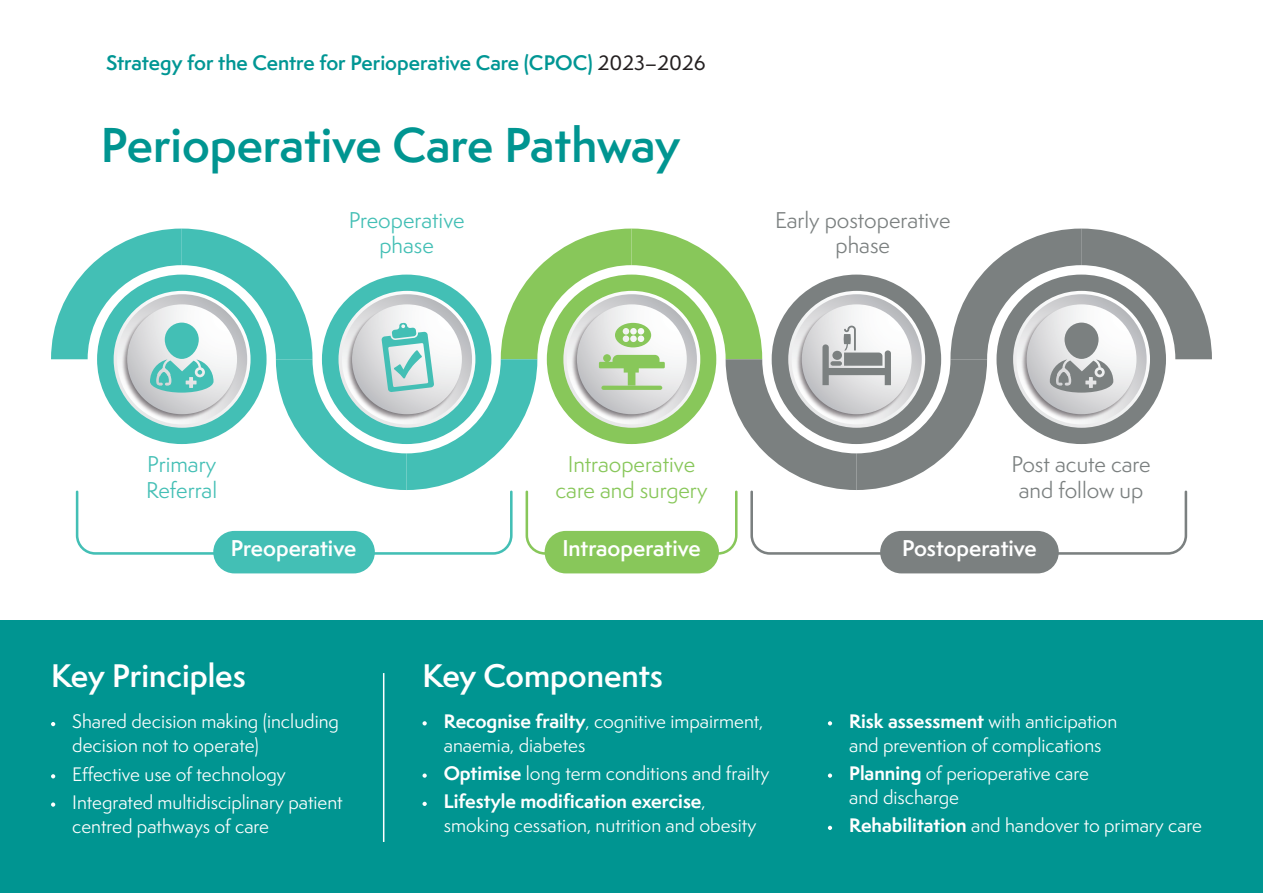
<style>
.page{position:relative;width:1263px;height:893px;background:#fff}
.page>*{position:absolute;margin:0;border:0;box-sizing:border-box;transform-origin:0 0}
.t1{font:600 45px "Semplicita Pro";color:#009591}
.t2{font:600 30px "Semplicita Pro";color:#fff}
.t3{font:21px/25.5px "Semplicita Pro";color:#7b8080;text-align:center}
.t4{font:600 21px "Semplicita Pro";color:#fff}
.t5{font:21px/25.5px "Semplicita Pro";color:#43bfb5}
.t6{font:21px/25.5px "Semplicita Pro";color:#88c75a;text-align:center}
.t7{font:600 19.35px "Semplicita Pro";color:#009694}
.t8{font:18px/24px "Semplicita Pro";color:#fff}
.t9{font:700 18px/28.2px "Semplicita Pro";color:#fff}
.s1{font-weight:500;color:#231f20}
.s2{font-weight:700}
.s3{font-weight:400}
</style>
<div class="page">
<svg style="left:51px;top:229px;width:1161px;height:326px"></svg>
<div style="left:213px;top:531px;width:162px;height:42px;background:#43bfb5;border-radius:21px"></div>
<div style="left:545px;top:531px;width:174px;height:42px;background:#88c75a;border-radius:21px"></div>
<div style="left:880px;top:531px;width:179px;height:42px;background:#7b8080;border-radius:21px"></div>
<div style="left:0;top:621px;width:1263px;height:272px;background:#009591"></div>
<svg style="left:51px;top:722px;width:4px;height:4px"></svg>
<svg style="left:51px;top:774px;width:4px;height:4px"></svg>
<svg style="left:51px;top:802px;width:4px;height:5px"></svg>
<svg style="left:422px;top:721px;width:5px;height:4px"></svg>
<svg style="left:422px;top:773px;width:5px;height:5px"></svg>
<svg style="left:422px;top:802px;width:5px;height:4px"></svg>
<svg style="left:828px;top:721px;width:4px;height:4px"></svg>
<svg style="left:828px;top:773px;width:4px;height:5px"></svg>
<svg style="left:828px;top:826px;width:4px;height:4px"></svg>
<hr style="left:383px;top:673px;width:1px;height:169px;background:#fff">
<p class="t7" style="left:106px;top:49px;width:601px">Strategy for the Centre for Perioperative Care (CPOC) <span class="s1">2023–2026</span></p>
<h1 class="t1" style="left:101px;top:112px;width:581px">Perioperative Care Pathway</h1>
<p class="t5" style="left:349px;top:207px;width:117px;text-align:center">Preoperative phase</p>
<p class="t3" style="left:775px;top:207px;width:177px">Early postoperative phase</p>
<p class="t5" style="left:146px;top:451px;width:72px">Primary<br>Referral</p>
<p class="t6" style="left:555px;top:451px;width:153px">Intraoperative care and surgery</p>
<p class="t3" style="left:1011px;top:451px;width:141px">Post acute care and follow up</p>
<p class="t4" style="left:231px;top:532px;width:127px">Preoperative</p>
<p class="t4" style="left:562px;top:532px;width:140px">Intraoperative</p>
<p class="t4" style="left:902px;top:532px;width:136px">Postoperative</p>
<h2 class="t2" style="left:51px;top:654px;width:196px">Key Principles</h2>
<p class="t8" style="left:72px;top:709px;width:268px">Shared decision making (including decision not to operate)</p>
<p class="t8" style="left:72px;top:759px;width:272px;line-height:28.2px">Effective use of technology<br>Integrated multidisciplinary patient</p>
<p class="t8" style="left:72px;top:814px;width:198px">centred pathways of care</p>
<h2 class="t2" style="left:422px;top:653px;width:242px">Key Components</h2>
<p class="t8" style="left:444px;top:709px;width:321px"><span class="s2">Recognise frailty</span>, cognitive impairment, anaemia, diabetes</p>
<p class="t9" style="left:444px;top:759px;width:327px">Optimise <span class="s3">long term conditions and frailty<br></span>Lifestyle modification exercise<span class="s3">,</span></p>
<p class="t8" style="left:444px;top:813px;width:314px">smoking cessation, nutrition and obesity</p>
<p class="t8" style="left:849px;top:709px;width:270px"><span class="s2">Risk assessment</span> with anticipation and prevention of complications</p>
<p class="t8" style="left:849px;top:761px;width:241px"><span class="s2">Planning</span> of perioperative care and discharge</p>
<p class="t8" style="left:849px;top:813px;width:354px"><span class="s2">Rehabilitation</span> and handover to primary care</p>
</div>
